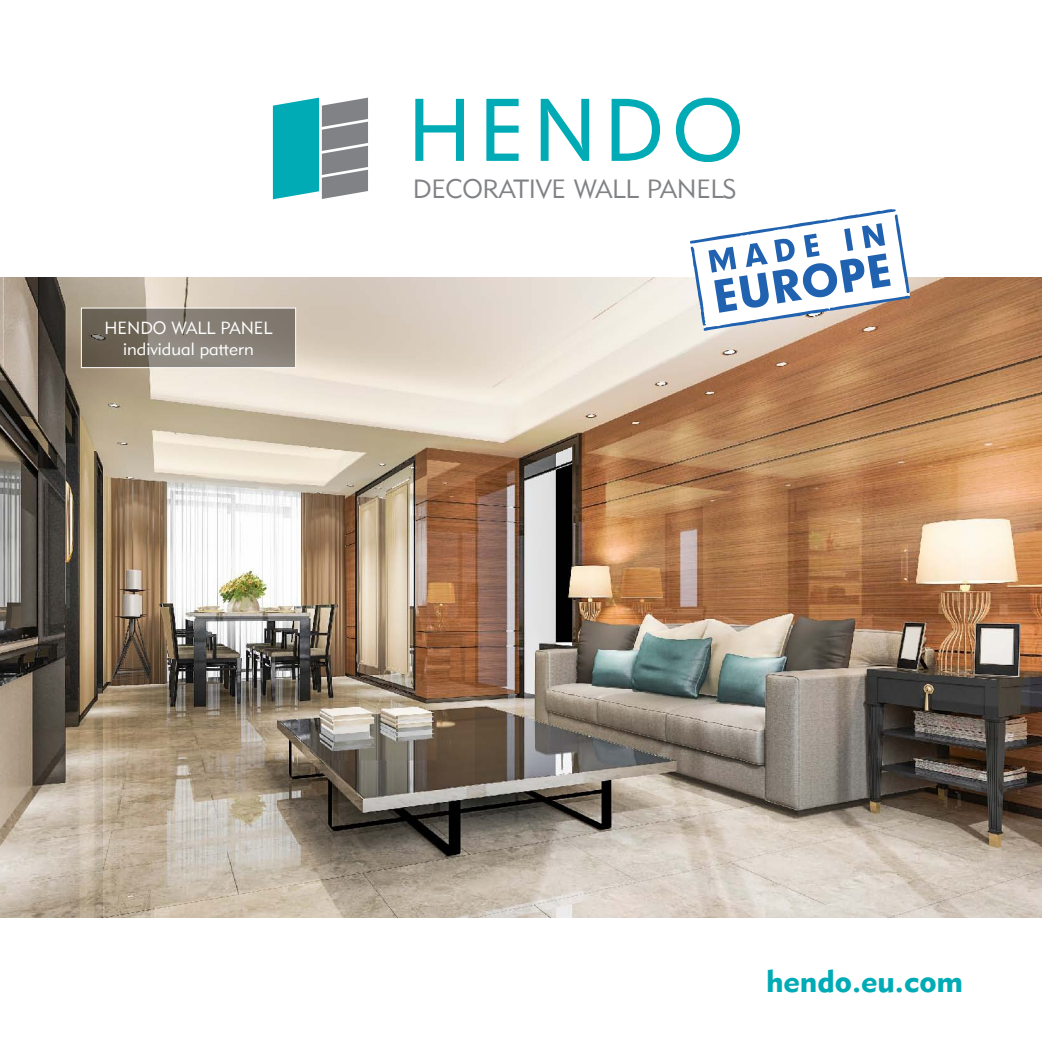
<style>
.page{position:relative;width:1042px;height:1042px;background:#fff}
.page>*{position:absolute;margin:0;border:0;box-sizing:border-box;transform-origin:0 0}
.t1{font:31.5px "Geometric 415 Blk EU";color:#00abb6}
.t2{font:26.25px "Geometric 415 Lt EU";letter-spacing:-.01em;color:#808285}
.txt_3{font:17.5px "Geometric 415 Lt EU";color:#fff}
</style>
<div class="page">
<img style="left:0;top:278px;width:1042px;height:640px">
<svg style="left:415px;top:98px;width:325px;height:64px"></svg>
<svg style="left:273px;top:98px;width:95px;height:101px;background:#58a5ac"></svg>
<svg style="left:690px;top:209px;width:220px;height:122px"></svg>
<svg style="left:83px;top:310px;width:211px;height:56px;background:#7f786d"></svg>
<div style="left:81px;top:308px;width:215px;height:60px;border:1px solid #fff"></div>
<p class="txt_3" style="left:104px;top:317px;width:170px">HENDO WALL PANEL</p>
<p class="txt_3" style="left:123px;top:338px;width:132px">individual pattern</p>
<p class="t2" style="left:413px;top:172px;width:325px">DECORATIVE WALL PANELS</p>
<p class="t1" style="left:766px;top:961px;width:199px">hendo.eu.com</p>
</div>
